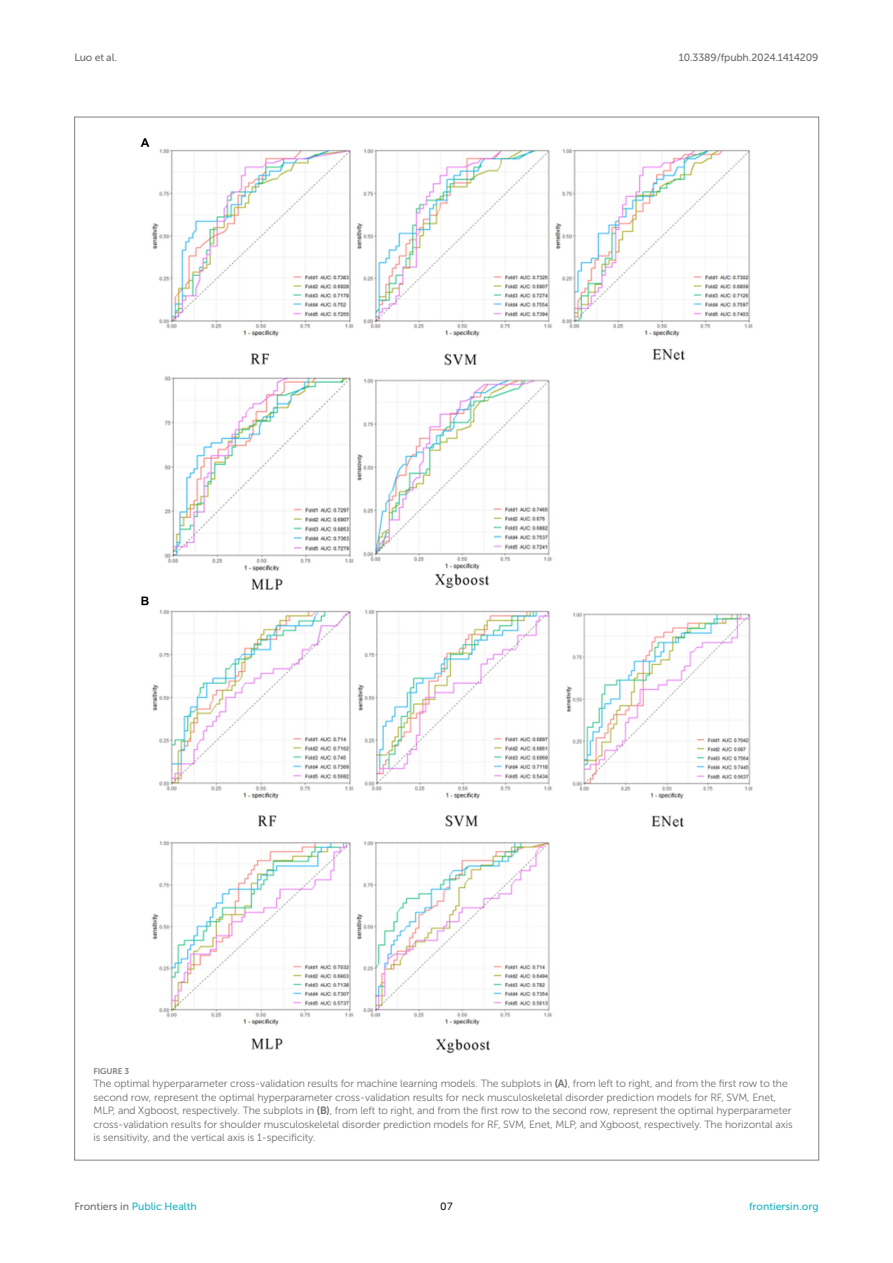
<style>
.page{position:relative;width:893px;height:1263px;background:#fff}
.page>*{position:absolute;margin:0;border:0;box-sizing:border-box;transform-origin:0 0}
.FIG_LEG{font:10.5px/13.5px "Museo Sans 300";letter-spacing:-.01em;color:#706f70}
.t1{font:10.5px "Museo Sans 500";color:#1db5c3}
.t2{font:10.5px "Museo Sans 500";letter-spacing:-.015em;color:#706f70}
.t3{font:10.5px "Museo Sans 500";color:#1b1c1b}
.FIG_HD{font:8.25px "Museo Sans 700";letter-spacing:-.01em;color:#7e7f7f}
.s1{font-family:"Museo Sans 700"}
.s2{color:#706f70}
</style>
<div class="page">
<img style="left:140px;top:138px;width:613px;height:916px">
<p class="t2" style="left:74px;top:51px;width:44px">Luo et al.</p>
<p class="t2" style="left:679px;top:51px;width:141px">10.3389/fpubh.2024.1414209</p>
<p class="FIG_HD" style="left:94px;top:1066px;width:37px">FIGURE 3</p>
<p class="FIG_LEG" style="left:94px;top:1077px;width:701px">The optimal hyperparameter cross-validation results for machine learning models. The subplots in <span class="s1">(A)</span>, from left to right, and from the first row to the second row, represent the optimal hyperparameter cross-validation results for neck musculoskeletal disorder prediction models for RF, SVM, Enet, MLP, and Xgboost, respectively. The subplots in <span class="s1">(B)</span>, from left to right, and from the first row to the second row, represent the optimal hyperparameter cross-validation results for shoulder musculoskeletal disorder prediction models for RF, SVM, Enet, MLP, and Xgboost, respectively. The horizontal axis is sensitivity, and the vertical axis is 1-specificity.</p>
<p class="t1" style="left:74px;top:1200px;width:124px"><span class="s2">Frontiers in</span> Public Health</p>
<p class="t3" style="left:440px;top:1200px;width:14px">07</p>
<p class="t1" style="left:749px;top:1200px;width:71px">frontiersin.org</p>
</div>
